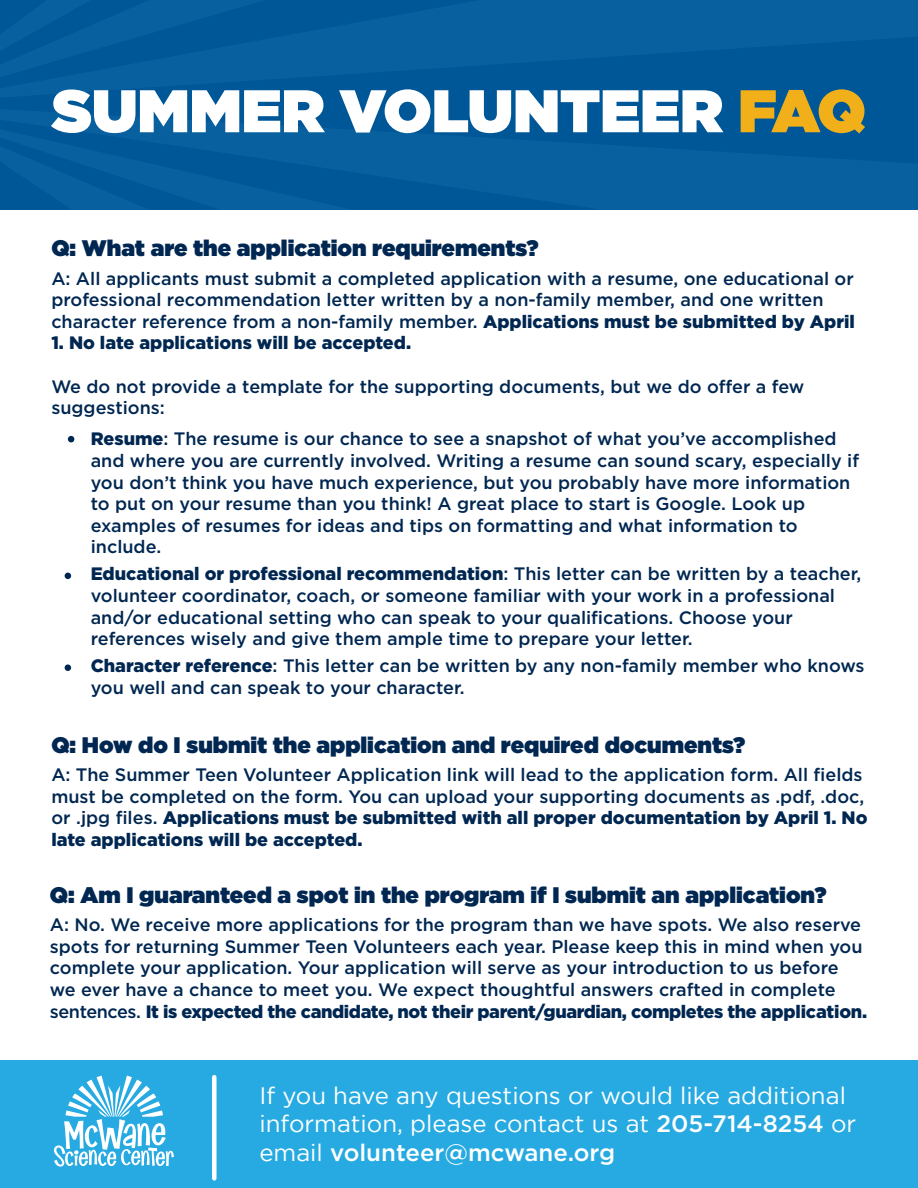
<style>
.page{position:relative;width:918px;height:1188px;background:#fff}
.page>*{position:absolute;margin:0;border:0;box-sizing:border-box;transform-origin:0 0}
.t1{font:900 60px "Gotham";color:#fff}
.t2{font:23.7px/28.8px "Gotham";color:#fff}
.t3{font:900 22.5px "Gotham";color:#002751}
.t4{font:500 18px/21.6px "Gotham";color:#002751}
.t5{font:900 18px "Gotham";color:#002751}
.s1{color:#f1b019}
.s2{font-weight:900}
.s3{font-weight:500}
</style>
<div class="page">
<div style="left:0;top:1061px;width:918px;height:127px;background:#27aae1"></div>
<svg style="left:54px;top:1076px;width:120px;height:91px"></svg>
<div style="left:212px;top:1077px;width:5px;height:101px;background:#fff"></div>
<div style="left:0;top:0;width:918px;height:209px;background:#045c9c"></div>
<svg style="left:68px;top:436px;width:6px;height:6px"></svg>
<svg style="left:65px;top:573px;width:6px;height:6px"></svg>
<div style="left:65px;top:664px;width:6px;height:7px;background:#002751;border-radius:50%"></div>
<h1 class="t1" style="left:52px;top:84px;width:815px">SUMMER VOLUNTEER <span class="s1">FAQ</span></h1>
<p class="t3" style="left:51px;top:238px;width:489px">Q: What are the application requirements?</p>
<p class="t4" style="left:51px;top:268px;width:805px">A: All applicants must submit a completed application with a resume, one educational or professional recommendation letter written by a non-family member, and one written character reference from a non-family member. <span class="s2">Applications must be submitted by April</span></p>
<p class="t5" style="left:51px;top:335px;width:361px">1. No late applications will be accepted.</p>
<p class="t4" style="left:51px;top:376px;width:755px">We do not provide a template for the supporting documents, but we do offer a few suggestions:</p>
<p class="t4" style="left:91px;top:429px;width:770px"><span class="s2">Resume</span>: The resume is our chance to see a snapshot of what you’ve accomplished and where you are currently involved. Writing a resume can sound scary, especially if you don’t think you have much experience, but you probably have more information to put on your resume than you think! A great place to start is Google. Look up examples of resumes for ideas and tips on formatting and what information to include.</p>
<p class="t4" style="left:91px;top:564px;width:772px"><span class="s2">Educational or professional recommendation</span>: This letter can be written by a teacher, volunteer coordinator, coach, or someone familiar with your work in a professional and/or educational setting who can speak to your qualifications. Choose your references wisely and give them ample time to prepare your letter.</p>
<p class="t4" style="left:91px;top:656px;width:775px"><span class="s2">Character reference</span>: This letter can be written by any non-family member who knows you well and can speak to your character.</p>
<p class="t3" style="left:51px;top:735px;width:695px">Q: How do I submit the application and required documents?</p>
<p class="t4" style="left:51px;top:765px;width:818px">A: The Summer Teen Volunteer Application link will lead to the application form. All fields must be completed on the form. You can upload your supporting documents as .pdf, .doc, or .jpg files. <span class="s2">Applications must be submitted with all proper documentation by April 1. No late applications will be accepted.</span></p>
<p class="t3" style="left:50px;top:885px;width:778px">Q: Am I guaranteed a spot in the program if I submit an application?</p>
<p class="t4" style="left:50px;top:915px;width:819px">A: No. We receive more applications for the program than we have spots. We also reserve spots for returning Summer Teen Volunteers each year. Please keep this in mind when you complete your application. Your application will serve as your introduction to us before we ever have a chance to meet you. We expect thoughtful answers crafted in complete sentences. <span class="s2">It is expected the candidate, not their parent/guardian, completes the application.</span></p>
<h2 class="t2" style="left:259px;top:1082px;width:598px">If you have any questions or would like additional information, please contact us at <span class="s3">205-714-8254</span> or email <span class="s3">volunteer@mcwane.org</span></h2>
</div>
